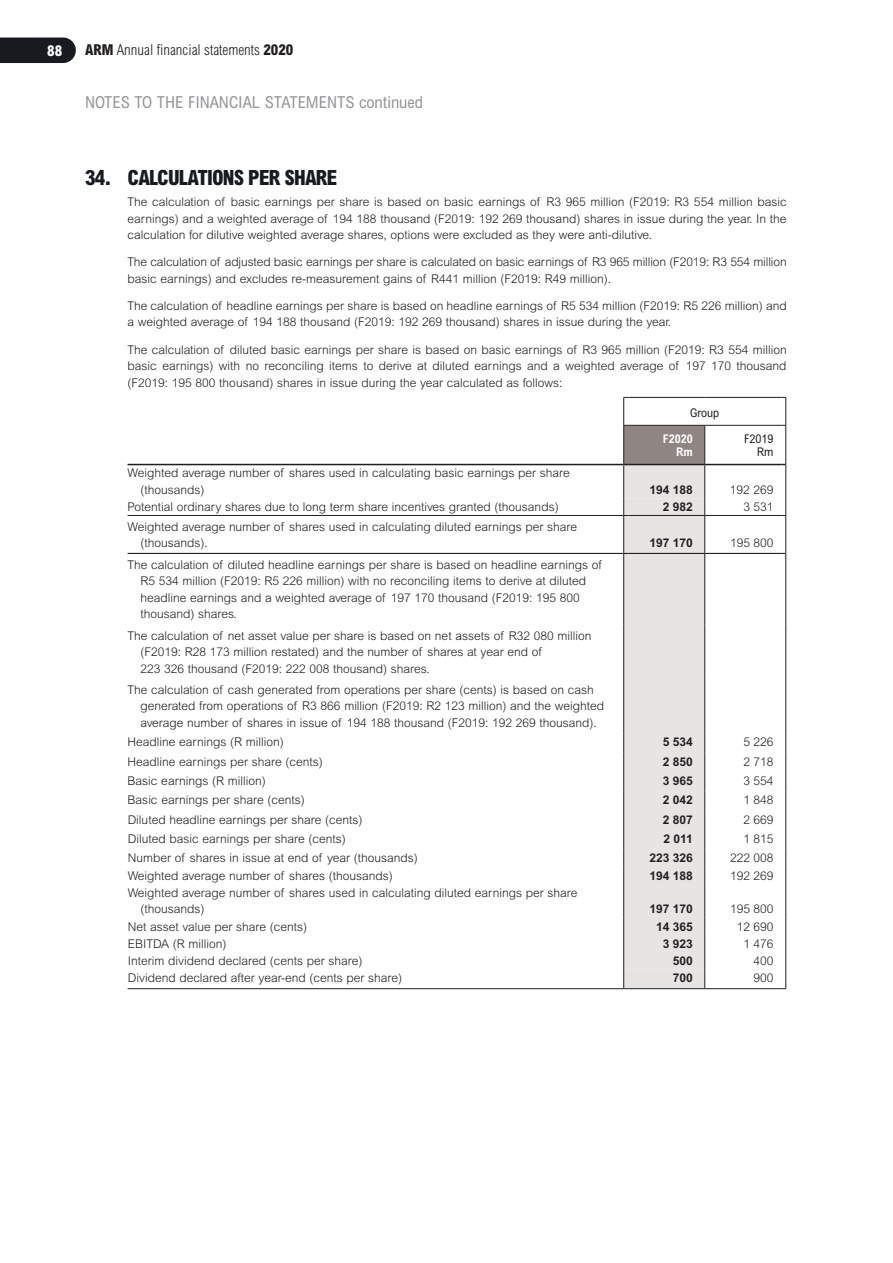
<style>
.page{position:relative;width:893px;height:1263px;background:#fff}
.page>*{position:absolute;margin:0;border:0;box-sizing:border-box;transform-origin:0 0}
.t1{font:800 condensed 21px "Arial MT Std";letter-spacing:-.04em;color:#171b20}
.t2{font:condensed 16.5px "Arial MT Std";color:#939598}
.t3{font:300 condensed 15px "Arial MT Std";color:#231f20}
.t4{font:800 condensed 15px "Arial MT Std";color:#fff}
.t5{font:300 12px/16.5px "Arial MT Std";color:#231f20}
.t6{font:700 12px "Arial MT Std";color:#231f20}
.t7{font:condensed 12px/13.5px "Arial MT Std";color:#231f20;text-align:right}
.t8{font:700 condensed 12px/13.5px "Arial MT Std";color:#fff;text-align:right}
.s1{font-weight:800}
</style>
<div class="page">
<div style="left:0;top:38px;width:76px;height:25px;background:#171b20"></div>
<hr style="left:705px;top:397px;width:76px;height:1px;background:#231f20">
<hr style="left:785px;top:426px;width:1px;height:38px;background:#231f20">
<hr style="left:785px;top:464px;width:1px;height:34px;background:#231f20">
<hr style="left:785px;top:553px;width:1px;height:71px;background:#231f20">
<hr style="left:785px;top:624px;width:1px;height:55px;background:#231f20">
<hr style="left:785px;top:679px;width:1px;height:54px;background:#231f20">
<svg style="left:785px;top:733px;width:1px;height:151px"></svg>
<hr style="left:785px;top:884px;width:1px;height:33px;background:#231f20">
<hr style="left:705px;top:425px;width:76px;height:1px;background:#231f20">
<svg style="left:781px;top:397px;width:5px;height:29px"></svg>
<hr style="left:128px;top:515px;width:496px;height:1px;background:#231f20">
<hr style="left:705px;top:515px;width:76px;height:1px;background:#231f20">
<svg style="left:781px;top:498px;width:5px;height:18px"></svg>
<hr style="left:785px;top:516px;width:1px;height:37px;background:#231f20">
<hr style="left:128px;top:553px;width:496px;height:1px;background:#231f20">
<hr style="left:705px;top:553px;width:76px;height:1px;background:#231f20">
<hr style="left:128px;top:988px;width:496px;height:1px;background:#231f20">
<hr style="left:705px;top:988px;width:76px;height:1px;background:#231f20">
<svg style="left:781px;top:917px;width:5px;height:72px"></svg>
<hr style="left:128px;top:464px;width:496px;height:1px;background:#221e1f">
<hr style="left:705px;top:464px;width:76px;height:1px;background:#221e1f">
<svg style="left:623px;top:397px;width:82px;height:592px;background:#dcd9d9"></svg>
<p class="t4" style="left:47px;top:41px;width:16px">88</p>
<p class="t3" style="left:85px;top:41px;width:210px"><span class="s1">ARM</span> Annual financial statements <span class="s1">2020</span></p>
<h2 class="t2" style="left:85px;top:92px;width:339px">NOTES TO THE FINANCIAL STATEMENTS continued</h2>
<h1 class="t1" style="left:85px;top:165px;width:254px">34. CALCULATIONS PER SHARE</h1>
<p class="t5" style="left:128px;top:194px;width:661px;text-align:justify">The calculation of basic earnings per share is based on basic earnings of R3 965 million (F2019: R3 554 million basic earnings) and a weighted average of 194 188 thousand (F2019: 192 269 thousand) shares in issue during the year. In the calculation for dilutive weighted average shares, options were excluded as they were anti-dilutive.</p>
<p class="t5" style="left:128px;top:254px;width:661px">The calculation of adjusted basic earnings per share is calculated on basic earnings of R3 965 million (F2019: R3 554 million basic earnings) and excludes re-measurement gains of R441 million (F2019: R49 million).</p>
<p class="t5" style="left:128px;top:297px;width:661px">The calculation of headline earnings per share is based on headline earnings of R5 534 million (F2019: R5 226 million) and a weighted average of 194 188 thousand (F2019: 192 269 thousand) shares in issue during the year.</p>
<p class="t5" style="left:128px;top:341px;width:661px;text-align:justify">The calculation of diluted basic earnings per share is based on basic earnings of R3 965 million (F2019: R3 554 million basic earnings) with no reconciling items to derive at diluted earnings and a weighted average of 197 170 thousand (F2019: 195 800 thousand) shares in issue during the year calculated as follows:</p>
<p class="t7" style="left:690px;top:406px;width:31px">Group</p>
<p class="t8" style="left:663px;top:431px;width:31px">F2020<br>Rm</p>
<p class="t7" style="left:744px;top:431px;width:31px">F2019<br>Rm</p>
<p class="t5" style="left:140px;top:465px;width:431px;text-indent:-13px">Weighted average number of shares used in calculating basic earnings per share (thousands)</p>
<p class="t6" style="left:649px;top:483px;width:45px">194 188</p>
<p class="t5" style="left:730px;top:481px;width:45px">192 269</p>
<p class="t5" style="left:128px;top:499px;width:433px">Potential ordinary shares due to long term share incentives granted (thousands)</p>
<p class="t6" style="left:663px;top:500px;width:32px">2 982</p>
<p class="t5" style="left:743px;top:499px;width:32px">3 531</p>
<p class="t5" style="left:140px;top:518px;width:438px;text-indent:-13px">Weighted average number of shares used in calculating diluted earnings per share (thousands).</p>
<p class="t6" style="left:649px;top:536px;width:45px">197 170</p>
<p class="t5" style="left:730px;top:535px;width:45px">195 800</p>
<p class="t5" style="left:140px;top:556px;width:463px;text-indent:-13px">The calculation of diluted headline earnings per share is based on headline earnings of R5 534 million (F2019: R5 226 million) with no reconciling items to derive at diluted headline earnings and a weighted average of 197 170 thousand (F2019: 195 800 thousand) shares.</p>
<p class="t5" style="left:140px;top:627px;width:453px;text-indent:-13px">The calculation of net asset value per share is based on net assets of R32 080 million (F2019: R28 173 million restated) and the number of shares at year end of<br>223 326 thousand (F2019: 222 008 thousand) shares.</p>
<p class="t5" style="left:140px;top:681px;width:465px;text-indent:-13px">The calculation of cash generated from operations per share (cents) is based on cash generated from operations of R3 866 million (F2019: R2 123 million) and the weighted average number of shares in issue of 194 188 thousand (F2019: 192 269 thousand).</p>
<p class="t5" style="left:128px;top:734px;width:158px">Headline earnings (R million)</p>
<p class="t6" style="left:663px;top:735px;width:32px">5 534</p>
<p class="t5" style="left:743px;top:734px;width:32px">5 226</p>
<p class="t5" style="left:128px;top:753px;width:197px">Headline earnings per share (cents)</p>
<p class="t6" style="left:663px;top:754px;width:32px">2 850</p>
<p class="t5" style="left:743px;top:753px;width:32px">2 718</p>
<p class="t5" style="left:128px;top:772px;width:140px">Basic earnings (R million)</p>
<p class="t6" style="left:663px;top:774px;width:32px">3 965</p>
<p class="t5" style="left:743px;top:772px;width:32px">3 554</p>
<p class="t5" style="left:128px;top:792px;width:179px">Basic earnings per share (cents)</p>
<p class="t6" style="left:663px;top:793px;width:32px">2 042</p>
<p class="t5" style="left:743px;top:792px;width:32px">1 848</p>
<p class="t5" style="left:128px;top:811px;width:236px">Diluted headline earnings per share (cents)</p>
<p class="t6" style="left:663px;top:812px;width:32px">2 807</p>
<p class="t5" style="left:743px;top:811px;width:32px">2 669</p>
<p class="t5" style="left:128px;top:830px;width:220px">Diluted basic earnings per share (cents)</p>
<p class="t6" style="left:663px;top:832px;width:31px">2 011</p>
<p class="t5" style="left:743px;top:830px;width:32px">1 815</p>
<p class="t5" style="left:128px;top:850px;width:292px">Number of shares in issue at end of year (thousands)</p>
<p class="t6" style="left:649px;top:851px;width:45px">223 326</p>
<p class="t5" style="left:730px;top:850px;width:45px">222 008</p>
<p class="t5" style="left:128px;top:867px;width:267px">Weighted average number of shares (thousands)</p>
<p class="t6" style="left:649px;top:868px;width:45px">194 188</p>
<p class="t5" style="left:730px;top:867px;width:45px">192 269</p>
<p class="t5" style="left:140px;top:884px;width:438px;text-indent:-13px">Weighted average number of shares used in calculating diluted earnings per share (thousands)</p>
<p class="t6" style="left:649px;top:902px;width:45px">197 170</p>
<p class="t5" style="left:730px;top:901px;width:45px">195 800</p>
<p class="t5" style="left:128px;top:918px;width:181px">Net asset value per share (cents)</p>
<p class="t6" style="left:656px;top:919px;width:38px">14 365</p>
<p class="t5" style="left:737px;top:918px;width:38px">12 690</p>
<p class="t5" style="left:128px;top:935px;width:100px">EBITDA (R million)</p>
<p class="t6" style="left:663px;top:936px;width:32px">3 923</p>
<p class="t5" style="left:743px;top:935px;width:32px">1 476</p>
<p class="t5" style="left:128px;top:952px;width:236px">Interim dividend declared (cents per share)</p>
<p class="t6" style="left:673px;top:954px;width:22px">500</p>
<p class="t5" style="left:753px;top:952px;width:22px">400</p>
<p class="t5" style="left:128px;top:970px;width:276px">Dividend declared after year-end (cents per share)</p>
<p class="t6" style="left:673px;top:971px;width:22px">700</p>
<p class="t5" style="left:753px;top:970px;width:22px">900</p>
</div>
